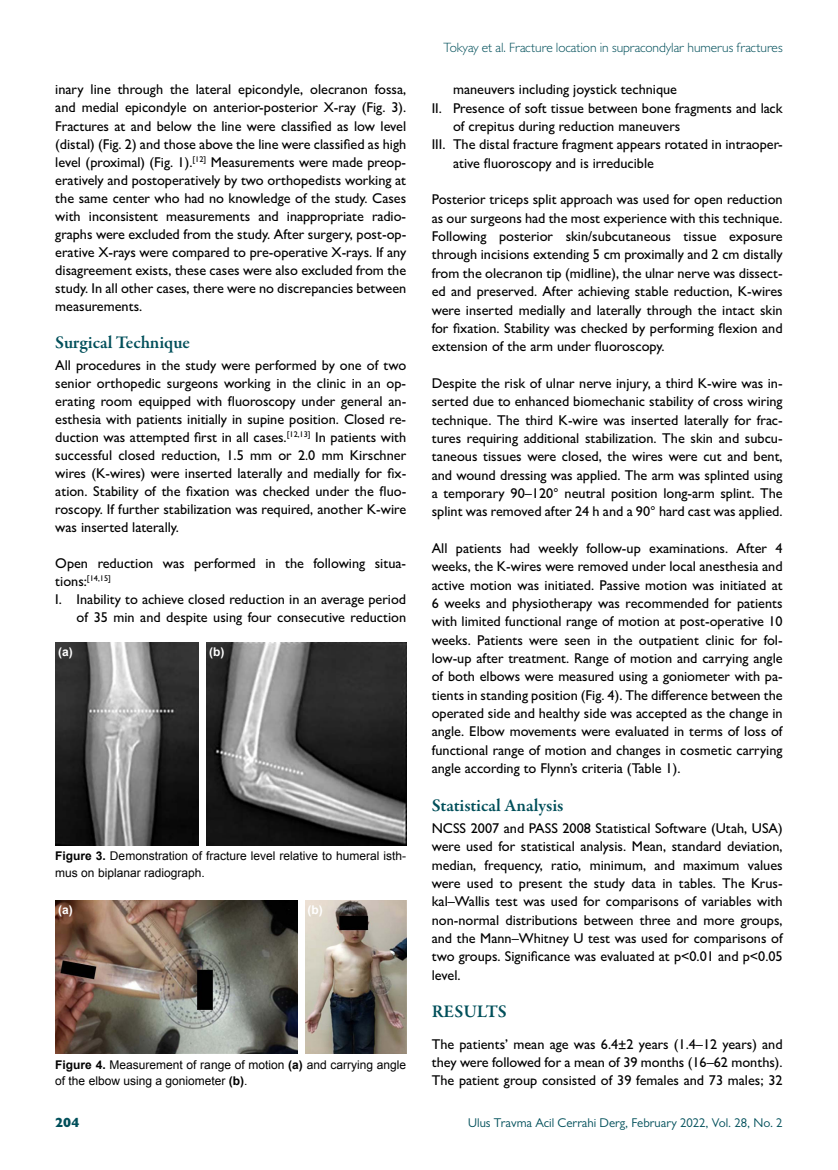
<style>
.page{position:relative;width:838px;height:1170px;background:#fff}
.page>*{position:absolute;margin:0;border:0;box-sizing:border-box;transform-origin:0 0}
.t1{font:600 18px "Garamond Premr Pro";letter-spacing:-.005em;color:#004f5a}
.t2{font:500 14.25px/18.3px "Gill Sans MT Pro";color:#000;text-align:justify}
.t3{font:300 13.5px "Gill Sans MT Pro";letter-spacing:-.005em;color:#004f5a}
.t4{font:800 13.5px "Gill Sans MT Pro";color:#004f5a}
.t5{font:12.75px "Gill Sans MT Pro";color:#004f5a}
.t6{font:12px/16.5px "Arial";color:#000}
.t7{font:700 12px "Arial";color:#fff}
.t8{font:500 8.25px "Gill Sans MT Pro";color:#000}
.s1{font-size:14.25px}
.s2{font-weight:700}
</style>
<div class="page">
<img style="left:55px;top:642px;width:144px;height:203px">
<img style="left:206px;top:642px;width:200px;height:203px">
<img style="left:55px;top:900px;width:243px;height:153px">
<img style="left:305px;top:900px;width:101px;height:153px">
<p class="t3" style="left:443px;top:39px;width:340px">Tokyay et al. Fracture location in supracondylar humerus fractures</p>
<p class="t2" style="left:55px;top:81px;width:352px">inary line through the lateral epicondyle, olecranon fossa, and medial epicondyle on anterior-posterior X-ray (Fig. 3).<br>Fractures at and below the line were classified as low level (distal) (Fig. 2) and those above the line were classified as high level (proximal) (Fig. 1).<sup>[12]</sup> Measurements were made preop&shy;eratively and postoperatively by two orthopedists working at the same center who had no knowledge of the study. Cases with inconsistent measurements and inappropriate radio&shy;graphs were excluded from the study. After surgery, post-op&shy;erative X-rays were compared to pre-operative X-rays. If any disagreement exists, these cases were also excluded from the study. In all other cases, there were no discrepancies between measurements.</p>
<p class="t1" style="left:55px;top:331px;width:136px">Surgical Technique</p>
<p class="t2" style="left:55px;top:356px;width:352px">All procedures in the study were performed by one of two senior orthopedic surgeons working in the clinic in an op&shy;erating room equipped with fluoroscopy under general an&shy;esthesia with patients initially in supine position. Closed re&shy;duction was attempted first in all cases.<sup>[12,13]</sup> In patients with successful closed reduction, 1.5 mm or 2.0 mm Kirschner wires (K-wires) were inserted laterally and medially for fix&shy;ation. Stability of the fixation was checked under the fluo&shy;roscopy. If further stabilization was required, another K-wire was inserted laterally.</p>
<p class="t2" style="left:55px;top:554px;width:352px">Open reduction was performed in the following situa-</p>
<p class="t8" style="left:55px;top:573px;width:57px"><span class="s1">tions:</span>[14,15]</p>
<p class="t2" style="left:55px;top:590px;width:352px;text-align:right">I. Inability to achieve closed reduction in an average period of 35 min and despite using four consecutive reduction</p>
<p class="t2" style="left:453px;top:80px;width:226px">maneuvers including joystick technique</p>
<p class="t2" style="left:432px;top:99px;width:352px">II. Presence of soft tissue between bone fragments and lack</p>
<p class="t2" style="left:453px;top:117px;width:229px">of crepitus during reduction maneuvers</p>
<p class="t2" style="left:432px;top:135px;width:352px">III. The distal fracture fragment appears rotated in intraoper-</p>
<p class="t2" style="left:453px;top:154px;width:202px">ative fluoroscopy and is irreducible</p>
<p class="t2" style="left:432px;top:190px;width:352px">Posterior triceps split approach was used for open reduction as our surgeons had the most experience with this technique.<br>Following posterior skin/subcutaneous tissue exposure through incisions extending 5 cm proximally and 2 cm distally from the olecranon tip (midline), the ulnar nerve was dissect&shy;ed and preserved. After achieving stable reduction, K-wires were inserted medially and laterally through the intact skin for fixation. Stability was checked by performing flexion and extension of the arm under fluoroscopy.</p>
<p class="t2" style="left:432px;top:374px;width:352px">Despite the risk of ulnar nerve injury, a third K-wire was in&shy;serted due to enhanced biomechanic stability of cross wiring technique. The third K-wire was inserted laterally for frac&shy;tures requiring additional stabilization. The skin and subcu&shy;taneous tissues were closed, the wires were cut and bent, and wound dressing was applied. The arm was splinted using a temporary 90–120° neutral position long-arm splint. The splint was removed after 24 h and a 90° hard cast was applied.</p>
<p class="t2" style="left:432px;top:538px;width:352px">All patients had weekly follow-up examinations. After 4 weeks, the K-wires were removed under local anesthesia and active motion was initiated. Passive motion was initiated at 6 weeks and physiotherapy was recommended for patients with limited functional range of motion at post-operative 10 weeks. Patients were seen in the outpatient clinic for fol&shy;low-up after treatment. Range of motion and carrying angle of both elbows were measured using a goniometer with pa&shy;tients in standing position (Fig. 4). The difference between the operated side and healthy side was accepted as the change in angle. Elbow movements were evaluated in terms of loss of functional range of motion and changes in cosmetic carrying angle according to Flynn’s criteria (Table 1).</p>
<p class="t1" style="left:432px;top:794px;width:133px">Statistical Analysis</p>
<p class="t2" style="left:432px;top:819px;width:352px">NCSS 2007 and PASS 2008 Statistical Software (Utah, USA) were used for statistical analysis. Mean, standard deviation, median, frequency, ratio, minimum, and maximum values were used to present the study data in tables. The Krus&shy;kal–Wallis test was used for comparisons of variables with non-normal distributions between three and more groups, and the Mann–Whitney U test was used for comparisons of two groups. Significance was evaluated at p&lt;0.01 and p&lt;0.05 level.</p>
<p class="t1" style="left:432px;top:1000px;width:77px">RESULTS</p>
<p class="t2" style="left:432px;top:1034px;width:352px">The patients’ mean age was 6.4±2 years (1.4–12 years) and they were followed for a mean of 39 months (16–62 months).<br>The patient group consisted of 39 females and 73 males; 32</p>
<p class="t7" style="left:58px;top:643px;width:16px">(a)</p>
<p class="t7" style="left:209px;top:643px;width:17px">(b)</p>
<p class="t6" style="left:55px;top:847px;width:352px"><span class="s2">Figure 3.</span> Demonstration of fracture level relative to humeral isth&shy;mus on biplanar radiograph.</p>
<p class="t7" style="left:58px;top:901px;width:16px">(a)</p>
<p class="t7" style="left:307px;top:901px;width:17px">(b)</p>
<p class="t6" style="left:55px;top:1056px;width:352px"><span class="s2">Figure 4.</span> Measurement of range of motion <span class="s2">(a)</span> and carrying angle of the elbow using a goniometer <span class="s2">(b)</span>.</p>
<p class="t4" style="left:55px;top:1114px;width:26px">204</p>
<p class="t5" style="left:468px;top:1115px;width:316px">Ulus Travma Acil Cerrahi Derg, February 2022, Vol. 28, No. 2</p>
</div>
